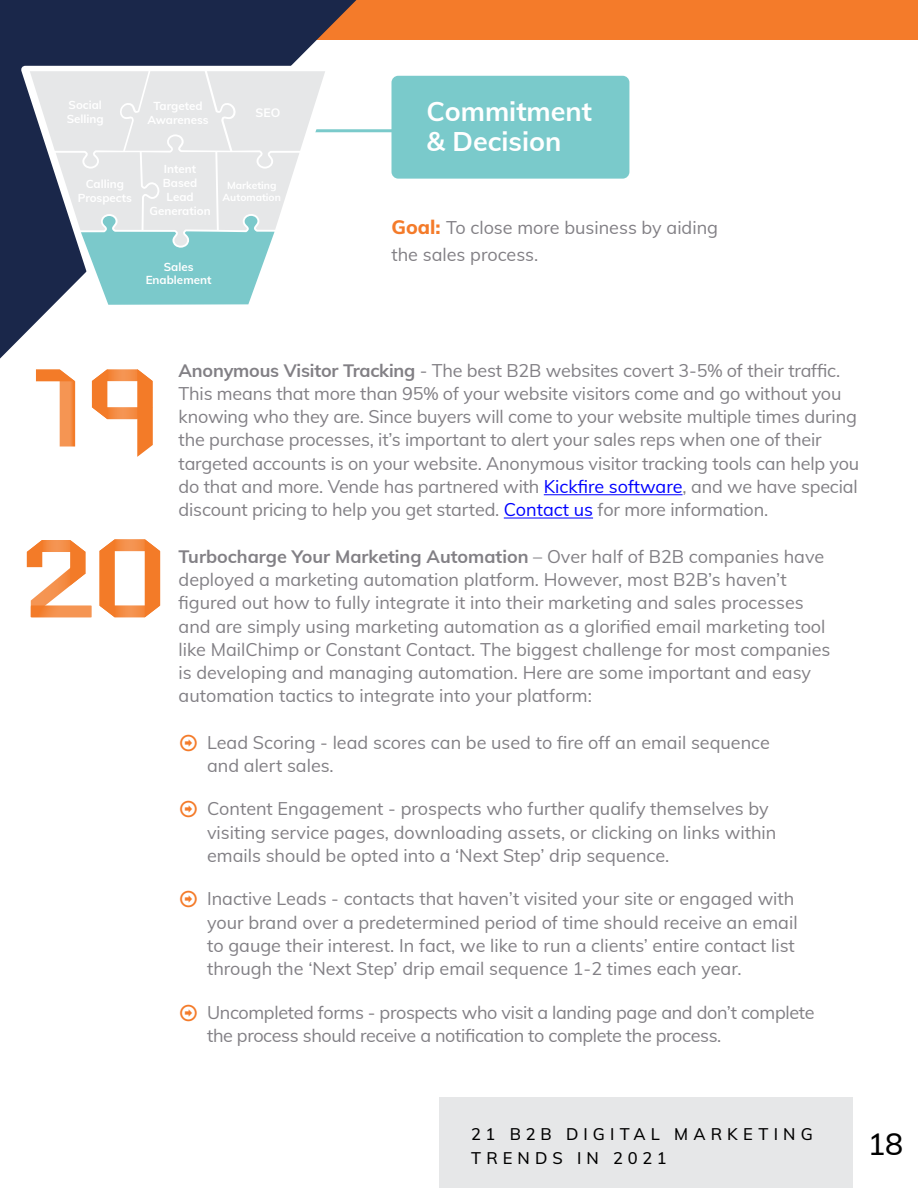
<style>
.page{position:relative;width:918px;height:1188px;background:#fff}
.page>*{position:absolute;margin:0;border:0;box-sizing:border-box;transform-origin:0 0}
.t1{font:500 30px "Muli";color:#000}
.t2{font:700 27px/30px "Muli";color:#fff}
.t3{font:18px/23.2px "Muli";color:#828085}
.t4{font:18px/23.2px "Muli";letter-spacing:-.02em;color:#828085}
.t5{font:500 16.5px/24px "Muli";letter-spacing:.31em;color:#000}
.t6{font:700 12.15px "Muli";color:#fff}
.t7{font:700 11.55px/14px "Muli";color:#fff;text-align:center}
.t8{font:700 10.35px/12.3px "Muli";color:#fff;text-align:center}
.s1{font-weight:800;font-size:19.5px;color:#f47b2a}
.s2{font-weight:700}
.s3{color:#00f}
.s4{font-family:"Entypo";font-size:36px;color:#f47b2a}
</style>
<div class="page">
<div style="left:440px;top:1098px;width:413px;height:90px;background:#e6e7e8"></div>
<div style="left:0;top:0;width:918px;height:39px;background:#f47b2a"></div>
<div style="left:392px;top:76px;width:237px;height:103px;background:#7acacb;border-radius:7px"></div>
<hr style="left:240px;top:129px;width:163px;height:3px;background:#7acacb">
<svg style="left:0;top:0;width:356px;height:359px;fill:#1a274a"></svg>
<svg style="left:21px;top:66px;width:316px;height:244px"></svg>
<svg style="left:30px;top:71px;width:295px;height:234px"></svg>
<hr style="left:544px;top:494px;width:139px;height:1px;background:#00f">
<hr style="left:504px;top:518px;width:89px;height:1px;background:#00f">
<svg style="left:36px;top:369px;width:39px;height:78px"></svg>
<svg style="left:92px;top:369px;width:61px;height:88px"></svg>
<svg style="left:27px;top:540px;width:65px;height:77px"></svg>
<svg style="left:99px;top:539px;width:61px;height:78px"></svg>
<p class="t7" style="left:67px;top:97px;width:39px;text-align:left">Social<br>Selling</p>
<p class="t7" style="left:78px;top:176px;width:56px">Calling<br>Prospects</p>
<p class="t7" style="left:147px;top:98px;width:63px">Targeted<br>Awareness</p>
<p class="t6" style="left:256px;top:104px;width:26px">SEO</p>
<p class="t7" style="left:150px;top:161px;width:63px">Intent<br>Based<br>Lead<br>Generation</p>
<p class="t8" style="left:223px;top:179px;width:60px">Marketing<br>Automation</p>
<p class="t7" style="left:146px;top:259px;width:67px">Sales<br>Enablement</p>
<h2 class="t2" style="left:427px;top:95px;width:167px">Commitment &amp; Decision</h2>
<p class="t3" style="left:392px;top:213px;width:328px;line-height:27px"><span class="s1">Goal:</span> To close more business by aiding the sales process.</p>
<p class="t3" style="left:179px;top:358px;width:682px"><span class="s2">Anonymous Visitor Tracking</span> - The best B2B websites covert 3-5% of their traffic.<br>This means that more than 95% of your website visitors come and go without you knowing who they are. Since buyers will come to your website multiple times during the purchase processes, it’s important to alert your sales reps when one of their targeted accounts is on your website. Anonymous visitor tracking tools can help you do that and more. Vende has partnered with <span class="s3">Kickfire software</span>, and we have special discount pricing to help you get started. <span class="s3">Contact us</span> for more information.</p>
<p class="t3" style="left:179px;top:544px;width:654px"><span class="s2">Turbocharge Your Marketing Automation</span> – Over half of B2B companies have deployed a marketing automation platform. However, most B2B’s haven’t figured out how to fully integrate it into their marketing and sales processes and are simply using marketing automation as a glorified email marketing tool like MailChimp or Constant Contact. The biggest challenge for most companies is developing and managing automation. Here are some important and easy automation tactics to integrate into your platform:</p>
<p class="t3" style="left:207px;top:730px;width:564px;text-indent:-29px"><span class="s4">î</span> Lead Scoring - lead scores can be used to fire off an email sequence and alert sales.</p>
<p class="t3" style="left:207px;top:796px;width:571px;text-indent:-29px"><span class="s4">î</span> Content Engagement - prospects who further qualify themselves by visiting service pages, downloading assets, or clicking on links within emails should be opted into a ‘Next Step’ drip sequence.</p>
<p class="t3" style="left:207px;top:886px;width:592px;text-indent:-29px"><span class="s4">î</span> Inactive Leads - contacts that haven’t visited your site or engaged with your brand over a predetermined period of time should receive an email to gauge their interest. In fact, we like to run a clients’ entire contact list through the ‘Next Step’ drip email sequence 1-2 times each year.</p>
<p class="t4" style="left:207px;top:1000px;width:609px;text-indent:-29px"><span class="s4">î</span> Uncompleted forms - prospects who visit a landing page and don’t complete the process should receive a notification to complete the process.</p>
<p class="t5" style="left:471px;top:1121px;width:343px">21 B2B DIGITAL MARKETING<br>TRENDS IN 2021</p>
<h1 class="t1" style="left:868px;top:1123px;width:37px">18</h1>
</div>
